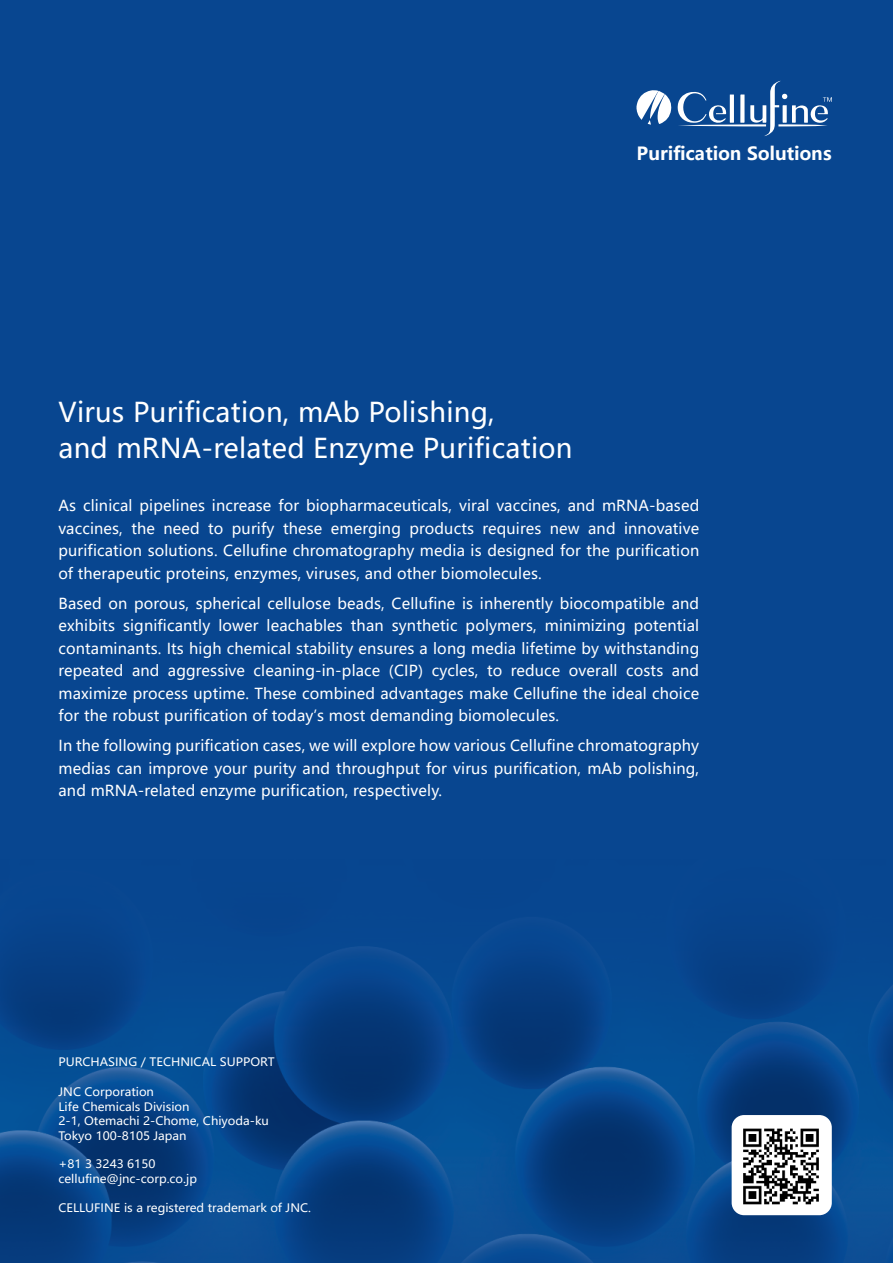
<style>
.page{position:relative;width:893px;height:1263px;background:#084690}
.page>*{position:absolute;margin:0;border:0;box-sizing:border-box;transform-origin:0 0}
.t1{font:27px/36px "Microsoft Ya Hei UI";letter-spacing:.01em;color:#fff}
.t2{font:700 18px "Microsoft Ya Hei UI";color:#fff}
.t3{font:15px/22.5px "Microsoft Ya Hei";letter-spacing:.01em;color:#fff;text-align:justify}
.t4{font:11.55px/14.4px "Microsoft Ya Hei UI";color:#fff;scale:1.04 1}
</style>
<div class="page">
<img style="left:0;top:947px;width:893px;height:316px">
<img style="left:732px;top:1115px;width:100px;height:100px">
<svg style="left:636px;top:81px;width:196px;height:55px"></svg>
<p class="t2" style="left:636px;top:141px;width:197px">Purification Solutions</p>
<h1 class="t1" style="left:58px;top:393px;width:515px">Virus Purification, mAb Polishing,<br>and mRNA-related Enzyme Purification</h1>
<p class="t3" style="left:58px;top:494px;width:642px">As clinical pipelines increase for biopharmaceuticals, viral vaccines, and mRNA-based vaccines, the need to purify these emerging products requires new and innovative purification solutions. Cellufine chromatography media is designed for the purification of therapeutic proteins, enzymes, viruses, and other biomolecules.</p>
<p class="t3" style="left:58px;top:592px;width:642px">Based on porous, spherical cellulose beads, Cellufine is inherently biocompatible and exhibits significantly lower leachables than synthetic polymers, minimizing potential contaminants. Its high chemical stability ensures a long media lifetime by withstanding repeated and aggressive cleaning-in-place (CIP) cycles, to reduce overall costs and maximize process uptime. These combined advantages make Cellufine the ideal choice for the robust purification of today’s most demanding biomolecules.</p>
<p class="t3" style="left:58px;top:734px;width:642px">In the following purification cases, we will explore how various Cellufine chromatography medias can improve your purity and throughput for virus purification, mAb polishing, and mRNA-related enzyme purification, respectively.</p>
<p class="t4" style="left:58px;top:1054px;width:209px">PURCHASING / TECHNICAL SUPPORT</p>
<p class="t4" style="left:58px;top:1084px;width:204px">JNC Corporation<br>Life Chemicals Division<br>2-1, Otemachi 2-Chome, Chiyoda-ku<br>Tokyo 100-8105 Japan</p>
<p class="t4" style="left:58px;top:1156px;width:135px">+81 3 3243 6150 cellufine@jnc-corp.co.jp</p>
<p class="t4" style="left:58px;top:1200px;width:244px">CELLUFINE is a registered trademark of JNC.</p>
</div>
